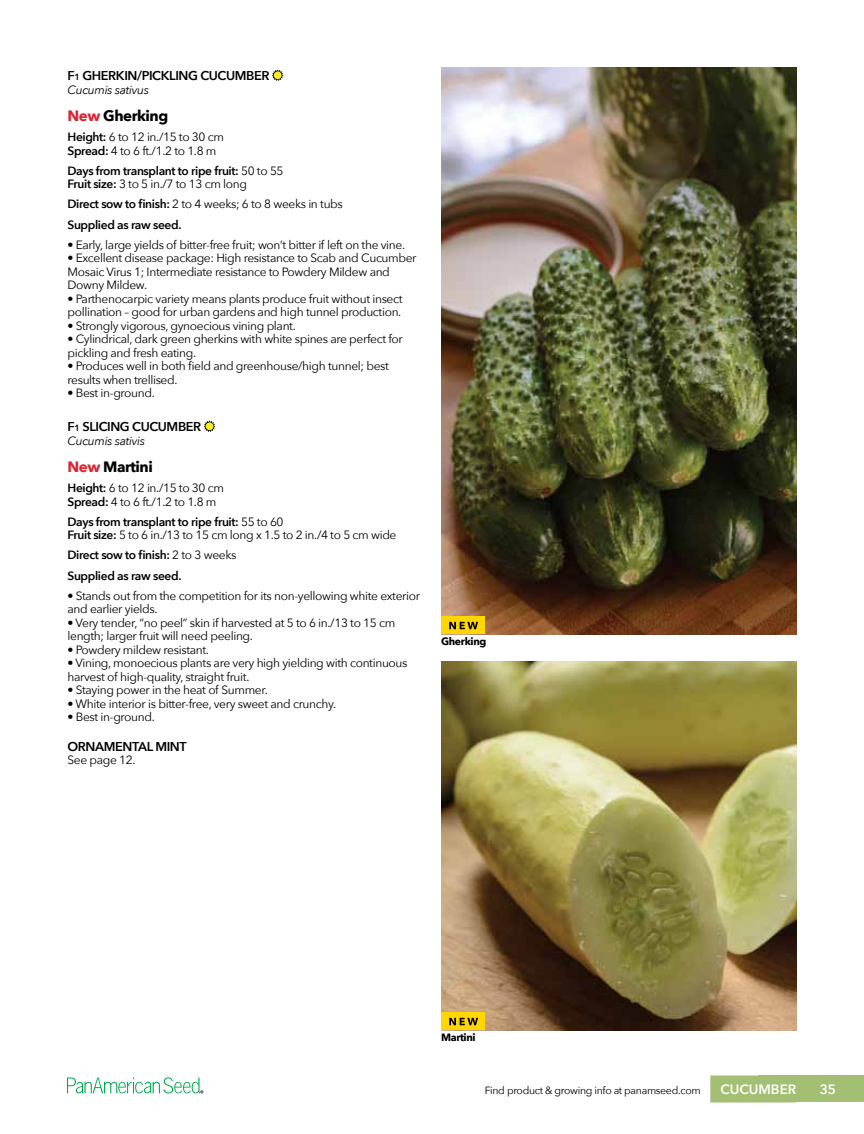
<style>
.page{position:relative;width:864px;height:1134px;background:#fff}
.page>*{position:absolute;margin:0;border:0;box-sizing:border-box;transform-origin:0 0}
.t1{font:700 15px "Avenir Next";letter-spacing:-.03em;color:#000}
.t2{font:600 13.5px "Avenir Next";color:#fff}
.t3{font:600 12.75px "Avenir Next";letter-spacing:-.03em;color:#000}
.t4{font:12px/13.5px "Avenir Next";letter-spacing:-.03em;color:#000}
.t5{font:600 12px/20.2px "Avenir Next";letter-spacing:-.03em;color:#000}
.t6{font:italic 12px "Avenir Next";letter-spacing:-.03em;color:#000}
.t7{font:10.5px "Avenir Next";letter-spacing:-.03em;color:#000}
.t8{font:700 10.5px "Avenir Next";letter-spacing:-.03em;color:#000}
.s1{font-size:8.85px}
.s2{color:#d92632}
.s3{font-weight:600}
.s4{font-weight:400}
</style>
<div class="page">
<div style="left:758px;top:1076px;width:106px;height:26px;background:#a3bf73"></div>
<svg style="left:67px;top:1077px;width:136px;height:16px"></svg>
<div style="left:710px;top:1076px;width:86px;height:27px;background:#a3bf73"></div>
<svg style="left:272px;top:69px;width:11px;height:12px"></svg>
<svg style="left:204px;top:420px;width:11px;height:12px"></svg>
<img style="left:441px;top:68px;width:356px;height:566px">
<img style="left:441px;top:662px;width:355px;height:368px">
<div style="left:441px;top:616px;width:43px;height:18px;background:#ffd600"></div>
<svg style="left:449px;top:622px;width:29px;height:7px"></svg>
<div style="left:441px;top:1012px;width:43px;height:18px;background:#ffd600"></div>
<svg style="left:449px;top:1018px;width:29px;height:7px"></svg>
<p class="t3" style="left:68px;top:68px;width:202px">F<span class="s1">1</span> GHERKIN/PICKLING CUCUMBER</p>
<p class="t6" style="left:68px;top:82px;width:83px">Cucumis sativus</p>
<p class="t1" style="left:68px;top:106px;width:102px"><span class="s2">New</span> Gherking</p>
<p class="t4" style="left:68px;top:130px;width:158px"><span class="s3">Height:</span> 6 to 12 in./15 to 30 cm<br><span class="s3">Spread:</span> 4 to 6 ft./1.2 to 1.8 m</p>
<p class="t5" style="left:68px;top:164px;width:218px;line-height:13.5px">Days from transplant to ripe fruit: <span class="s4">50 to 55<br></span>Fruit size: <span class="s4">3 to 5 in./7 to 13 cm long</span></p>
<p class="t5" style="left:68px;top:194px;width:277px">Direct sow to finish: <span class="s4">2 to 4 weeks; 6 to 8 weeks in tubs<br></span>Supplied as raw seed.</p>
<p class="t4" style="left:68px;top:238px;width:339px">• Early, large yields of bitter-free fruit; won’t bitter if left on the vine.</p>
<p class="t4" style="left:68px;top:252px;width:351px">• Excellent disease package: High resistance to Scab and Cucumber<br>Mosaic Virus 1; Intermediate resistance to Powdery Mildew and<br>Downy Mildew.</p>
<p class="t4" style="left:68px;top:292px;width:337px">• Parthenocarpic variety means plants produce fruit without insect pollination – good for urban gardens and high tunnel production.</p>
<p class="t4" style="left:68px;top:319px;width:230px">• Strongly vigorous, gynoecious vining plant.</p>
<p class="t4" style="left:68px;top:333px;width:337px">• Cylindrical, dark green gherkins with white spines are perfect for pickling and fresh eating.</p>
<p class="t4" style="left:68px;top:360px;width:323px">• Produces well in both field and greenhouse/high tunnel; best results when trellised.</p>
<p class="t4" style="left:68px;top:387px;width:89px">• Best in-ground.</p>
<p class="t3" style="left:68px;top:419px;width:134px">F<span class="s1">1</span> SLICING CUCUMBER</p>
<p class="t6" style="left:68px;top:433px;width:79px">Cucumis sativis</p>
<p class="t1" style="left:68px;top:457px;width:87px"><span class="s2">New</span> Martini</p>
<p class="t4" style="left:68px;top:481px;width:158px"><span class="s3">Height:</span> 6 to 12 in./15 to 30 cm<br><span class="s3">Spread:</span> 4 to 6 ft./1.2 to 1.8 m</p>
<p class="t4" style="left:68px;top:515px;width:331px"><span class="s3">Days from transplant to ripe fruit:</span> 55 to 60<br><span class="s3">Fruit size:</span> 5 to 6 in./13 to 15 cm long x 1.5 to 2 in./4 to 5 cm wide</p>
<p class="t5" style="left:68px;top:545px;width:170px">Direct sow to finish: <span class="s4">2 to 3 weeks<br></span>Supplied as raw seed.</p>
<p class="t4" style="left:68px;top:589px;width:354px">• Stands out from the competition for its non-yellowing white exterior and earlier yields.</p>
<p class="t4" style="left:68px;top:616px;width:329px">• Very tender, “no peel” skin if harvested at 5 to 6 in./13 to 15 cm length; larger fruit will need peeling.</p>
<p class="t4" style="left:68px;top:643px;width:143px">• Powdery mildew resistant.</p>
<p class="t4" style="left:68px;top:657px;width:342px">• Vining, monoecious plants are very high yielding with continuous harvest of high-quality, straight fruit.</p>
<p class="t4" style="left:68px;top:684px;width:202px">• Staying power in the heat of Summer.</p>
<p class="t4" style="left:68px;top:697px;width:270px">• White interior is bitter-free, very sweet and crunchy.</p>
<p class="t4" style="left:68px;top:711px;width:89px">• Best in-ground.</p>
<p class="t3" style="left:68px;top:739px;width:11px">ORNA</p>
<p class="t3" style="left:104px;top:739px;width:85px">MENTAL MINT</p>
<p class="t4" style="left:68px;top:753px;width:70px">See page 12.</p>
<p class="t8" style="left:441px;top:635px;width:47px">Gherking</p>
<p class="t8" style="left:441px;top:1031px;width:36px">Martini</p>
<p class="t7" style="left:485px;top:1084px;width:217px">Find product &amp; growing info at panamseed.com</p>
<p class="t2" style="left:720px;top:1081px;width:49px">cucumbe</p>
<p class="t2" style="left:788px;top:1081px;width:10px">r</p>
<p class="t2" style="left:820px;top:1081px;width:18px">35</p>
</div>
